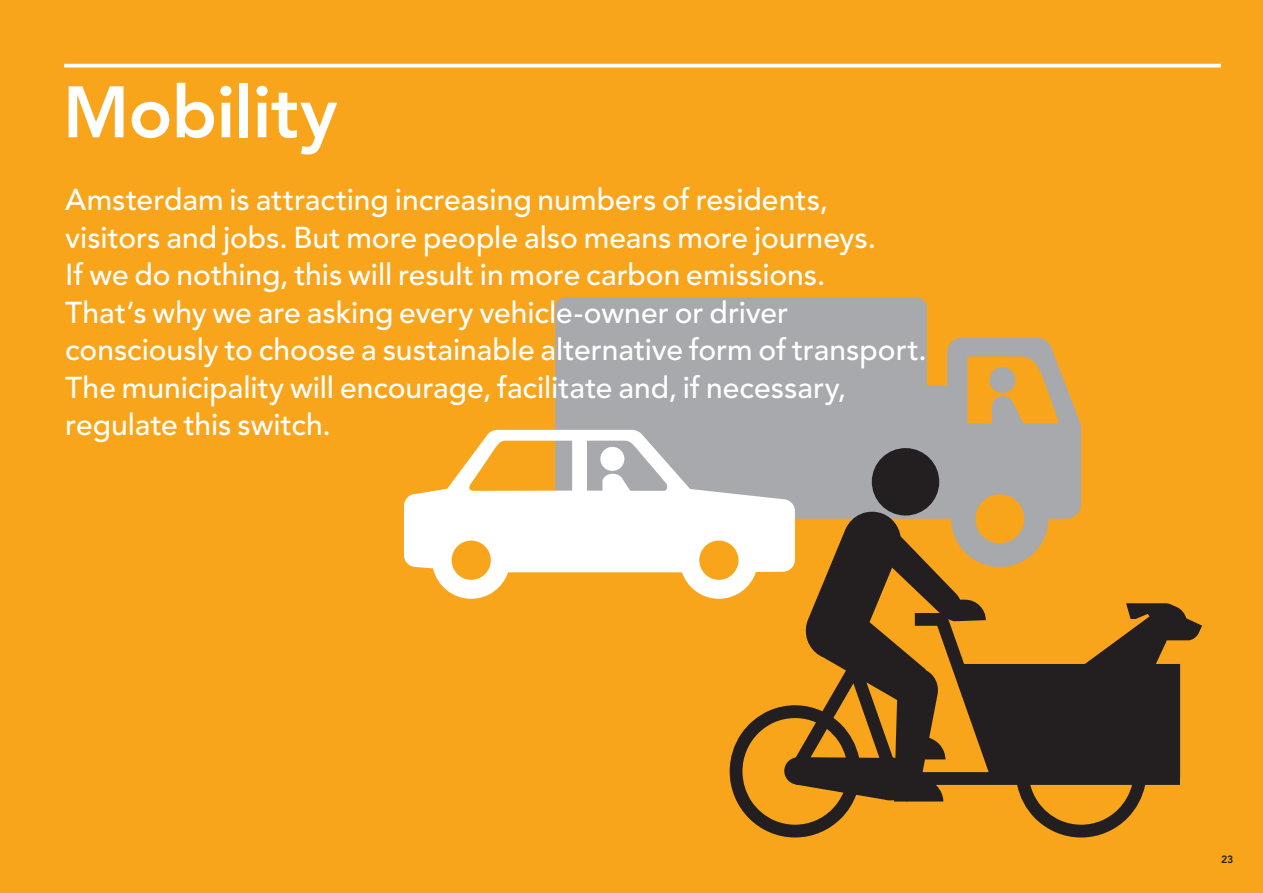
<style>
.page{position:relative;width:1263px;height:893px;background:#f9a51b}
.page>*{position:absolute;margin:0;border:0;box-sizing:border-box;transform-origin:0 0}
.K_kop_48_-_ENG{font:800 72px "Avenir";letter-spacing:-.01em;color:#fff}
.K_intro_20_-_ENG{font:500 30px/37.5px "Avenir";color:#fff}
.t1{font:800 10.5px "Avenir";color:#231f20}
</style>
<div class="page">
<svg style="left:555px;top:297px;width:526px;height:211px;fill:#a8a9ad"></svg>
<div style="left:989px;top:367px;width:26px;height:26px;background:#a8a9ad;border-radius:50%"></div>
<svg style="left:404px;top:430px;width:391px;height:169px;fill:#fff"></svg>
<svg style="left:871px;top:448px;width:69px;height:60px;background:#3c393a"></svg>
<svg style="left:730px;top:508px;width:472px;height:329px"></svg>
<svg style="left:64px;top:64px;width:1157px;height:4px;background:#fef4e4"></svg>
<h1 class="K_kop_48_-_ENG" style="left:63px;top:70px;width:276px">Mobility</h1>
<p class="K_intro_20_-_ENG" style="left:65px;top:182px;width:863px">Amsterdam is attracting increasing numbers of residents, visitors and jobs. But more people also means more journeys.<br>If we do nothing, this will result in more carbon emissions.<br>That’s why we are asking every vehicle-owner or driver consciously to choose a sustainable alternative form of transport.<br>The municipality will encourage, facilitate and, if necessary, regulate this switch.</p>
<p class="t1" style="left:1221px;top:853px;width:14px">23</p>
</div>
